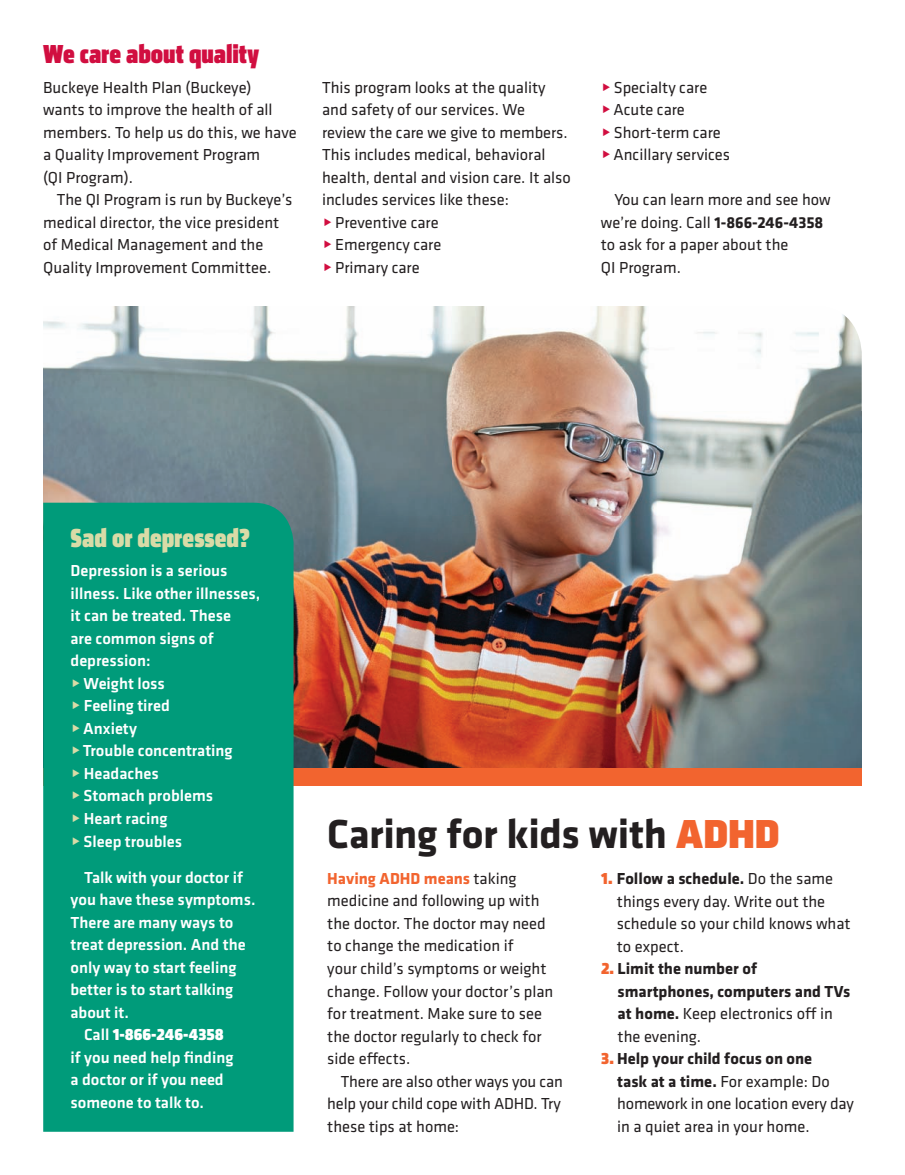
<style>
.page{position:relative;width:905px;height:1175px;background:#fff}
.page>*{position:absolute;margin:0;border:0;box-sizing:border-box;transform-origin:0 0}
.t1{font:700 42px "Klavika";letter-spacing:-.005em;color:#231f20}
.t2{font:27px "Klavika Display Bl Cond";color:#d10e40}
.t3{font:27px "Klavika Display Bl Cond";color:#d9dba7}
.t4{font:16.5px/22.5px "Klavika";color:#231f20}
.t5{font:500 16.5px/22.5px "Klavika";color:#fff}
.t6{font:700 16.5px/22.5px "Klavika";color:#231f20}
.t7{font:16.5px "Klavika Display Bl";color:#fff}
.s1{font-weight:700}
.s2{font-family:"Klavika";font-weight:500}
.s3{font-family:"Klavika Display Bl";font-weight:400;color:#f2642f}
.s4{font-weight:700;color:#f2642f}
.s5{font-family:"Klavika Display Bl";color:#f2642f}
.s6{font-weight:400}
</style>
<div class="page">
<img style="left:43px;top:306px;width:818px;height:462px">
<div style="left:43px;top:768px;width:818px;height:18px;background:#f2642f"></div>
<div style="left:43px;top:502px;width:250px;height:629px;background:#009b7a"></div>
<svg style="left:73px;top:679px;width:7px;height:8px"></svg>
<svg style="left:73px;top:702px;width:7px;height:7px"></svg>
<svg style="left:73px;top:724px;width:7px;height:8px"></svg>
<svg style="left:73px;top:747px;width:7px;height:7px"></svg>
<svg style="left:73px;top:769px;width:7px;height:8px"></svg>
<svg style="left:73px;top:792px;width:7px;height:7px"></svg>
<svg style="left:73px;top:814px;width:7px;height:8px"></svg>
<svg style="left:73px;top:837px;width:7px;height:7px"></svg>
<h2 class="t2" style="left:43px;top:39px;width:217px">We care about quality</h2>
<p class="t4" style="left:43px;top:75px;width:255px">buckeye health Plan (buckeye) wants to improve the health of all members. to help us do this, we have a Quality Improvement Program<br>(QI Program).</p>
<p class="t4" style="left:43px;top:188px;width:251px;text-indent:13px">the QI Program is run by buckeye’s medical director, the vice president of medical management and the Quality Improvement committee.</p>
<p class="t4" style="left:322px;top:76px;width:225px">this program looks at the quality</p>
<p class="t4" style="left:322px;top:98px;width:204px">and safety of our services. we</p>
<p class="t4" style="left:322px;top:121px;width:247px">review the care we give to members.</p>
<p class="t4" style="left:322px;top:143px;width:225px">this includes medical, behavioral</p>
<p class="t4" style="left:322px;top:166px;width:250px">health, dental and vision care. It also</p>
<p class="t4" style="left:322px;top:188px;width:188px">includes services like these:</p>
<p class="t4" style="left:335px;top:211px;width:105px">Preventive care</p>
<p class="t4" style="left:335px;top:233px;width:108px">emergency care</p>
<p class="t4" style="left:335px;top:256px;width:86px">Primary care</p>
<p class="t4" style="left:613px;top:76px;width:118px">Specialty care acute care<br>Short-term care ancillary services</p>
<p class="t4" style="left:601px;top:188px;width:231px;text-indent:13px">you can learn more and see how we’re doing. call <span class="s1">1-866-246-4358 </span>to ask for a paper about the<br>QI Program.</p>
<h2 class="t3" style="left:70px;top:522px;width:181px">sad or depressed?</h2>
<p class="t5" style="left:70px;top:559px;width:159px">Depression is a serious</p>
<p class="t5" style="left:70px;top:581px;width:191px">illness. Like other illnesses,</p>
<p class="t5" style="left:70px;top:604px;width:162px">it can be treated. These</p>
<p class="t5" style="left:70px;top:626px;width:145px">are common signs of</p>
<p class="t5" style="left:70px;top:649px;width:82px">depression:</p>
<p class="t5" style="left:84px;top:671px;width:83px">Weight loss</p>
<p class="t5" style="left:84px;top:694px;width:88px">Feeling tired</p>
<p class="t5" style="left:83px;top:716px;width:55px">Anxiety</p>
<p class="t5" style="left:83px;top:739px;width:151px">Trouble concentrating</p>
<p class="t5" style="left:84px;top:762px;width:76px">Headaches</p>
<p class="t5" style="left:84px;top:784px;width:131px">Stomach problems</p>
<p class="t5" style="left:84px;top:807px;width:85px">Heart racing</p>
<p class="t5" style="left:84px;top:829px;width:100px">Sleep troubles</p>
<p class="t5" style="left:70px;top:865px;width:186px;text-indent:13px">Talk with your doctor if you have these symptoms.<br>There are many ways to treat depression. And the only way to start feeling better is to start talking about it.</p>
<p class="t7" style="left:84px;top:1024px;width:141px"><span class="s2">Call</span> 1-866-246-4358</p>
<p class="t5" style="left:70px;top:1045px;width:164px">if you need help finding a doctor or if you need someone to talk to.</p>
<h1 class="t1" style="left:327px;top:803px;width:454px">Caring for kids with <span class="s3">ADHD</span></h1>
<p class="t4" style="left:327px;top:866px;width:228px"><span class="s4">Having ADHD means</span> taking medicine and following up with the doctor. the doctor may need to change the medication if<br>your child’s symptoms or weight change. Follow your doctor’s plan for treatment. make sure to see the doctor regularly to check for side effects.</p>
<p class="t4" style="left:327px;top:1069px;width:237px;text-indent:13px">there are also other ways you can help your child cope with aDhD. try these tips at home:</p>
<p class="t4" style="left:617px;top:866px;width:235px;text-indent:-16px"><span class="s5">1.</span> <span class="s1">Follow a schedule.</span> Do the same things every day. write out the schedule so your child knows what to expect.</p>
<p class="t6" style="left:617px;top:956px;width:234px;text-indent:-16px"><span class="s3">2.</span> Limit the number of smartphones, computers and tVs at home. <span class="s6">keep electronics off in the evening.</span></p>
<p class="t4" style="left:617px;top:1046px;width:238px;text-indent:-16px"><span class="s5">3.</span> <span class="s1">Help your child focus on one<br>task at a time.</span> For example: Do homework in one location every day in a quiet area in your home.</p>
</div>
